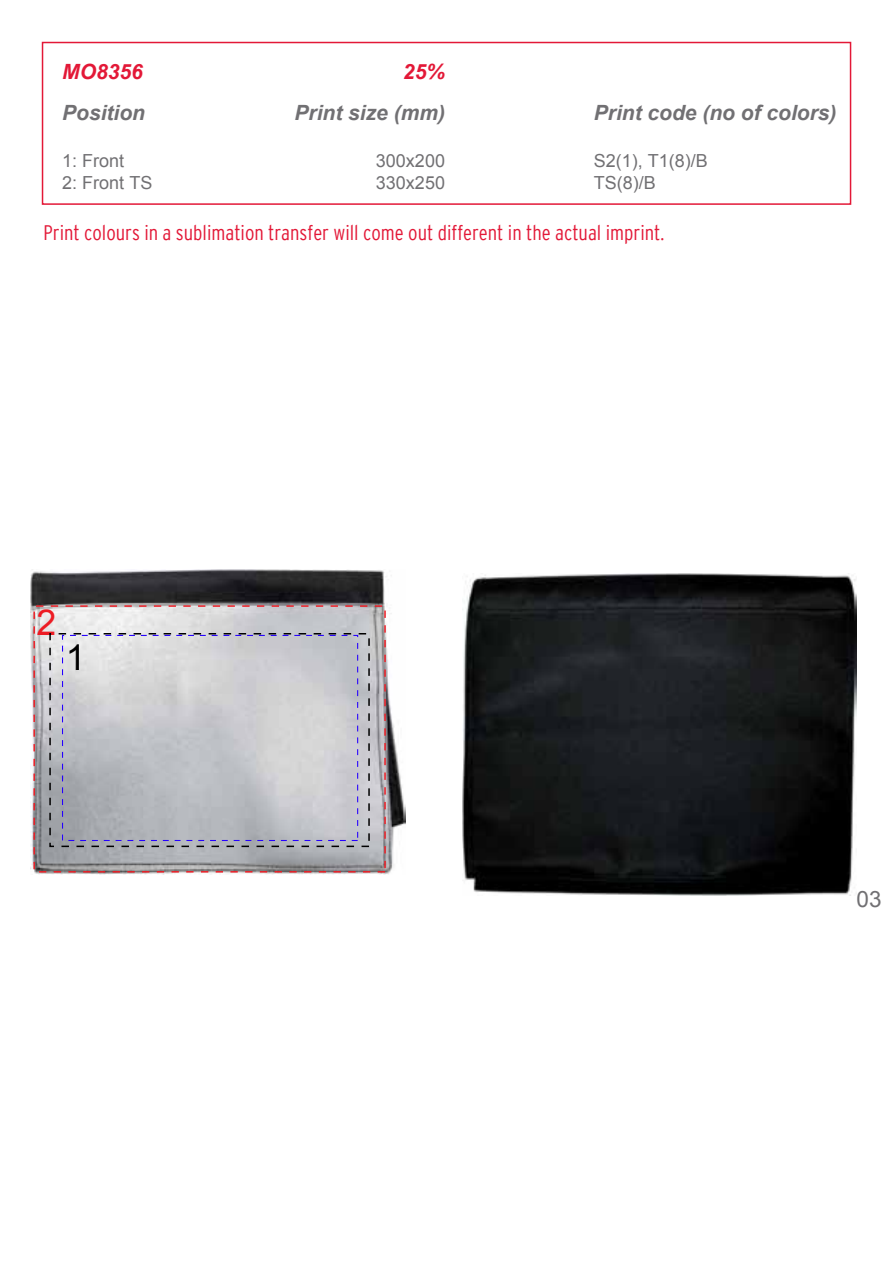
<style>
.page{position:relative;width:893px;height:1263px;background:#fff}
.page>*{position:absolute;margin:0;border:0;box-sizing:border-box;transform-origin:0 0}
.t1{font:35.7px "Arial";color:#ed1c24}
.t2{font:35.7px "Arial";color:#000}
.t3{font:22.5px "Arial";color:#717073}
.t4{font:300 condensed 21px "Interstate";color:#e31837}
.t5{font:italic 700 21px "Arial";color:#717073}
.t6{font:italic 700 21px "Arial";color:#e31837}
.t7{font:18px/21.6px "Arial";color:#717073}
</style>
<div class="page">
<div style="left:42px;top:42px;width:809px;height:163px;border:2px solid #e31837"></div>
<img style="left:463px;top:573px;width:393px;height:323px">
<img style="left:30px;top:570px;width:375px;height:305px">
<div style="left:33px;top:605px;width:353px;height:268px;border:1px dashed #ed1c24"></div>
<div style="left:49px;top:633px;width:321px;height:214px;border:2px dashed #000"></div>
<div style="left:62px;top:635px;width:296px;height:206px;border:1px dashed #2500ff"></div>
<p class="t6" style="left:62px;top:57px;width:82px">MO8356</p>
<p class="t6" style="left:403px;top:57px;width:44px">25%</p>
<p class="t5" style="left:62px;top:99px;width:84px">Position</p>
<p class="t5" style="left:294px;top:99px;width:152px">Print size (mm)</p>
<p class="t5" style="left:594px;top:99px;width:244px">Print code (no of colors)</p>
<p class="t7" style="left:62px;top:150px;width:92px">1: Front<br>2: Front TS</p>
<p class="t7" style="left:376px;top:150px;width:71px">300x200<br>330x250</p>
<p class="t7" style="left:594px;top:150px;width:116px">S2(1), T1(8)/B<br>TS(8)/B</p>
<p class="t4" style="left:44px;top:221px;width:622px">Print colours in a sublimation transfer will come out different in the actual imprint.</p>
<h1 class="t1" style="left:36px;top:598px;width:21px">2</h1>
<h1 class="t2" style="left:66px;top:632px;width:21px">1</h1>
<p class="t3" style="left:856px;top:883px;width:27px">03</p>
</div>
